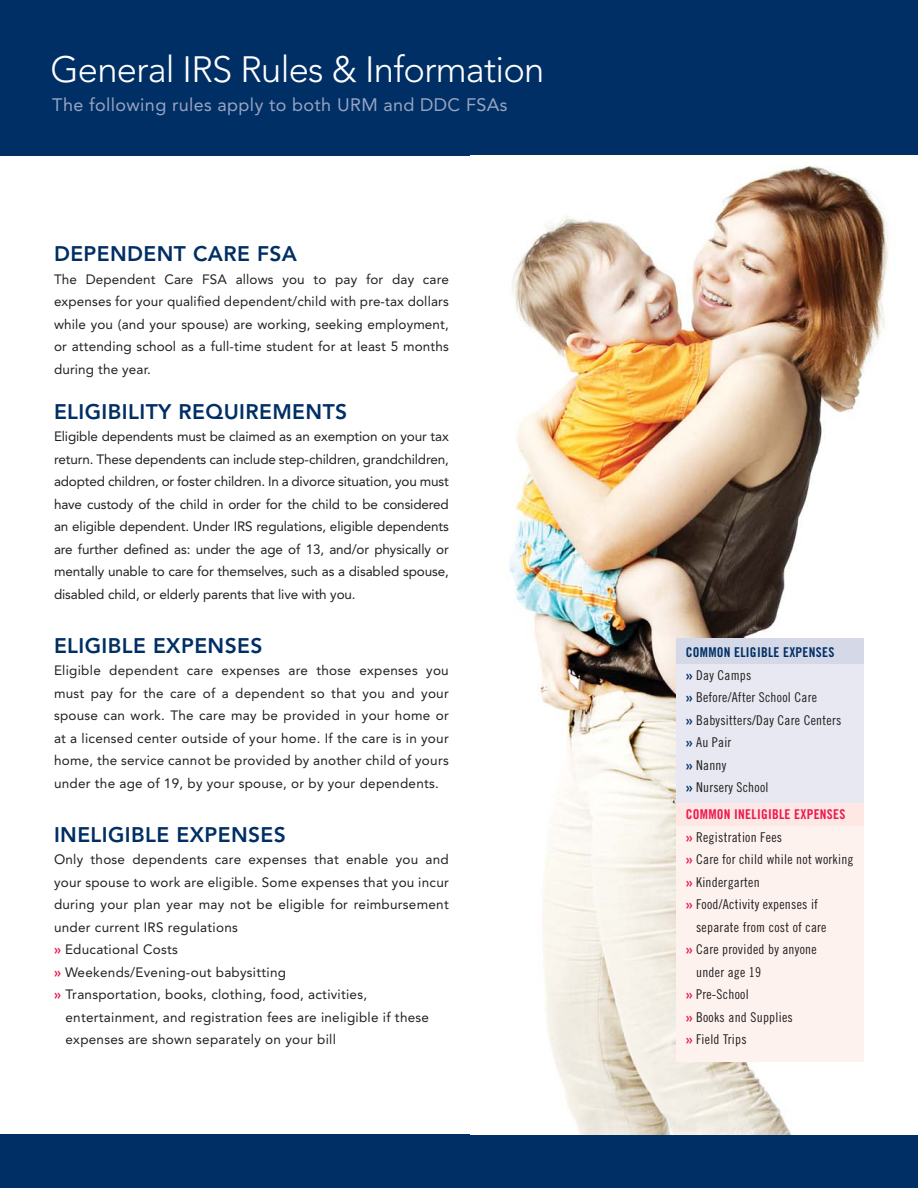
<style>
.page{position:relative;width:918px;height:1188px;background:#fff}
.page>*{position:absolute;margin:0;border:0;box-sizing:border-box;transform-origin:0 0}
.t1{font:300 36.3px "Avenir";letter-spacing:-.02em;color:#fff}
.t2{font:800 21px "Avenir";letter-spacing:.02em;color:#002f65}
.t3{font:18px "Avenir";letter-spacing:.02em;color:#98a4c3}
.t4{font:13.5px/22.5px "Avenir";letter-spacing:.02em;color:#231f20;text-align:justify}
.t5{font:13.5px/22.5px "Trade Gothic Cond Eighteen";letter-spacing:.02em;color:#231f20}
.t6{font:13.5px "Trade Gothic Bold Cond Twenty";letter-spacing:.02em;color:#ed174f}
.t7{font:13.5px "Trade Gothic Bold Cond Twenty";letter-spacing:.02em;color:#002f65}
.s1{font-weight:800;color:#ed174f}
.s2{font-family:"Avenir";font-weight:800;color:#002f65}
.s3{font-family:"Avenir";font-weight:800;color:#ed174f}
</style>
<div class="page">
<div style="left:0;top:0;width:918px;height:156px;background:#002f65"></div>
<div style="left:0;top:1134px;width:918px;height:54px;background:#002f65"></div>
<img style="left:509px;top:165px;width:380px;height:969px">
<div style="left:677px;top:788px;width:187px;height:274px;background:#fef2ef"></div>
<div style="left:677px;top:654px;width:187px;height:161px;background:#e7e8f1"></div>
<div style="left:677px;top:639px;width:187px;height:25px;background:#d5d8e7"></div>
<div style="left:677px;top:803px;width:187px;height:23px;background:#fee8e4"></div>
<h1 class="t1" style="left:50px;top:54px;width:496px">General IRS Rules &amp; Information</h1>
<h3 class="t3" style="left:52px;top:97px;width:457px">The following rules apply to both URM and DDC FSAs</h3>
<h2 class="t2" style="left:54px;top:245px;width:245px">DEPENDENT CARE FSA</h2>
<p class="t4" style="left:54px;top:269px;width:396px">The Dependent Care FSA allows you to pay for day care expenses for your qualified dependent/child with pre-tax dollars while you (and your spouse) are working, seeking employment, or attending school as a full-time student for at least 5 months during the year.</p>
<h2 class="t2" style="left:54px;top:403px;width:295px">ELIGIBILITY REQUIREMENTS</h2>
<p class="t4" style="left:54px;top:426px;width:396px">Eligible dependents must be claimed as an exemption on your tax return. These dependents can include step-children, grandchildren, adopted children, or foster children. In a divorce situation, you must have custody of the child in order for the child to be considered an eligible dependent. Under IRS regulations, eligible dependents are further defined as: under the age of 13, and/or physically or mentally unable to care for themselves, such as a disabled spouse, disabled child, or elderly parents that live with you.</p>
<h2 class="t2" style="left:54px;top:637px;width:210px">ELIGIBLE EXPENSES</h2>
<p class="t4" style="left:54px;top:660px;width:396px">Eligible dependent care expenses are those expenses you must pay for the care of a dependent so that you and your spouse can work. The care may be provided in your home or at a licensed center outside of your home. If the care is in your home, the service cannot be provided by another child of yours under the age of 19, by your spouse, or by your dependents.</p>
<h2 class="t2" style="left:54px;top:826px;width:233px">INELIGIBLE EXPENSES</h2>
<p class="t4" style="left:54px;top:849px;width:396px;text-align:left">Only those dependents care expenses that enable you and your spouse to work are eligible. Some expenses that you incur during your plan year may not be eligible for reimbursement under current IRS regulations<br><span class="s1">»</span> Educational Costs<br><span class="s1">»</span> Weekends/Evening-out babysitting<br><span class="s1">»</span> Transportation, books, clothing, food, activities,</p>
<p class="t4" style="left:66px;top:1007px;width:365px">entertainment, and registration fees are ineligible if these expenses are shown separately on your bill</p>
<p class="t7" style="left:686px;top:647px;width:150px">COMMON ELIGIBLE EXPENSES</p>
<p class="t5" style="left:686px;top:665px;width:157px"><span class="s2">»</span> Day Camps<br><span class="s2">»</span> Before/After School Care<br><span class="s2">»</span> Babysitters/Day Care Centers <span class="s2">»</span> Au Pair<br><span class="s2">»</span> Nanny<br><span class="s2">»</span> Nursery School</p>
<p class="t6" style="left:686px;top:809px;width:161px">COMMON INELIGIBLE EXPENSES</p>
<p class="t5" style="left:686px;top:827px;width:98px"><span class="s3">»</span> Registration Fees</p>
<p class="t5" style="left:686px;top:849px;width:169px"><span class="s3">»</span> Care for child while not working</p>
<p class="t5" style="left:686px;top:872px;width:75px"><span class="s3">»</span> Kindergarten</p>
<p class="t5" style="left:686px;top:894px;width:134px"><span class="s3">»</span> Food/Activity expenses if</p>
<p class="t5" style="left:696px;top:917px;width:132px">separate from cost of care</p>
<p class="t5" style="left:686px;top:939px;width:132px"><span class="s3">»</span> Care provided by anyone</p>
<p class="t5" style="left:696px;top:962px;width:67px">under age 19</p>
<p class="t5" style="left:686px;top:984px;width:64px"><span class="s3">»</span> Pre-School</p>
<p class="t5" style="left:686px;top:1007px;width:109px"><span class="s3">»</span> Books and Supplies</p>
<p class="t5" style="left:686px;top:1029px;width:62px"><span class="s3">»</span> Field Trips</p>
</div>
